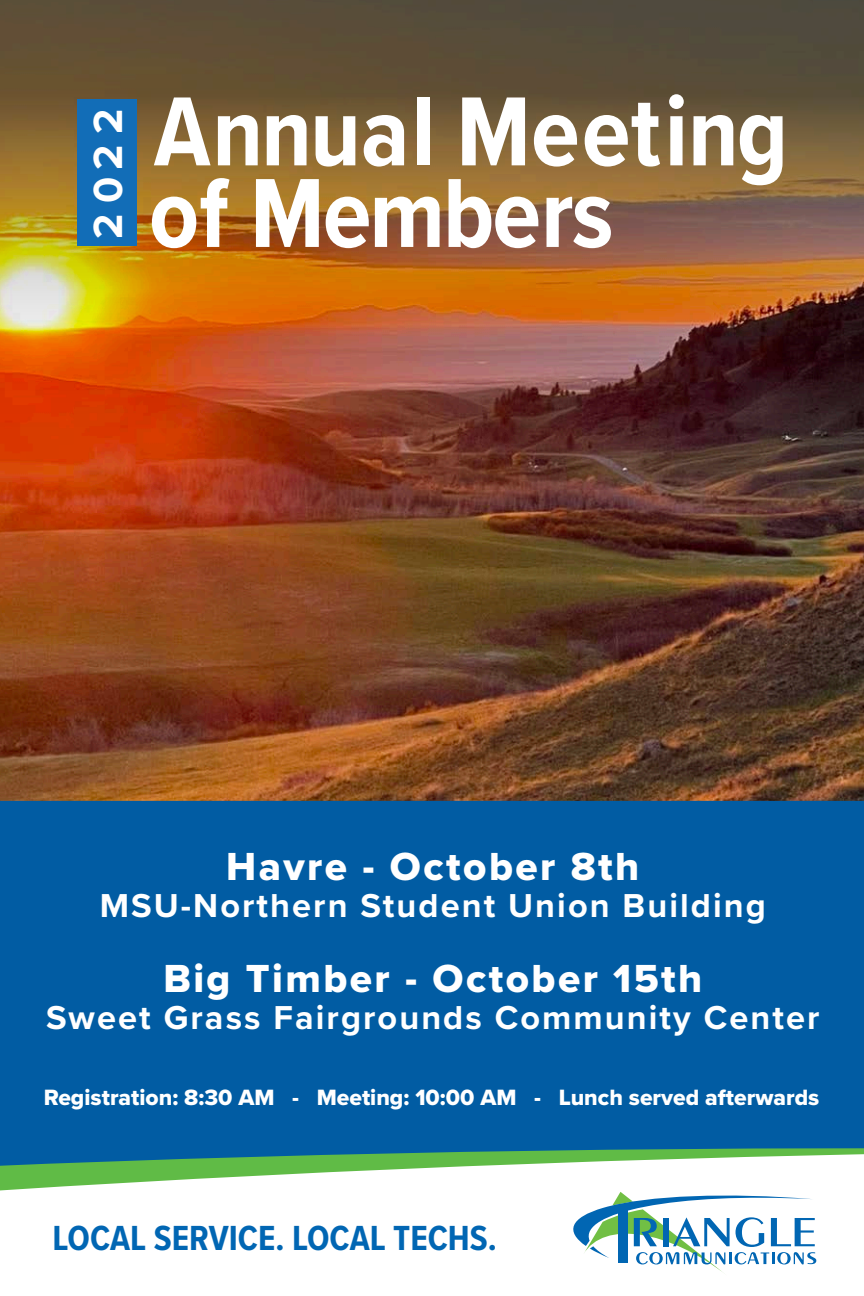
<style>
.page{position:relative;width:864px;height:1296px;background:#fff}
.page>*{position:absolute;margin:0;border:0;box-sizing:border-box;transform-origin:0 0}
.t1{font:700 101.8px "Proxima Nova Cond";color:#fff}
.t2{font:700 101.8px "Proxima Nova Cond";letter-spacing:-.02em;color:#fff}
.t3{font:700 42.4px "Proxima Nova";color:#fff}
.t4{font:40.6px "Proxima Nova Extrabld";letter-spacing:.06em;color:#fff}
.t5{font:700 36.2px "Proxima Nova Cond";color:#0166b3}
.t6{font:700 34.4px "Proxima Nova";letter-spacing:.06em;color:#fff}
.t7{font:23px "Proxima Nova Extrabld";color:#fff}
</style>
<div class="page">
<img style="left:0;top:459px;width:864px;height:342px">
<img style="left:0;top:0;width:864px;height:459px">
<div style="left:77px;top:99px;width:59px;height:147px;background:#126db7"></div>
<div style="left:0;top:801px;width:864px;height:321px;background:#015ca3"></div>
<div style="left:0;top:1122px;width:864px;height:30px;background:#015ca3"></div>
<svg style="left:0;top:1152px;width:864px;height:39px"></svg>
<svg style="left:573px;top:1192px;width:244px;height:80px"></svg>
<div style="left:618px;top:1208px;width:9px;height:55px;background:#0166b3"></div>
<p class="t3" style="left:76px;top:239px;width:131px;rotate:-90deg">2022</p>
<p class="t1" style="left:154px;top:57px;width:636px">Annual Meeting</p>
<p class="t2" style="left:149px;top:138px;width:466px">of Members</p>
<p class="t4" style="left:226px;top:842px;width:415px">Havre - October 8th</p>
<p class="t6" style="left:100px;top:880px;width:668px">MSU-Northern Student Union Building</p>
<p class="t4" style="left:163px;top:954px;width:540px">Big Timber - October 15th</p>
<p class="t6" style="left:46px;top:992px;width:775px">Sweet Grass Fairgrounds Community Center</p>
<p class="t7" style="left:44px;top:1084px;width:777px">Registration: 8:30 AM - Meeting: 10:00 AM - Lunch served afterwards</p>
<p class="t5" style="left:52px;top:1211px;width:446px">LOCAL SERVICE. LOCAL TECHS.</p>
</div>
